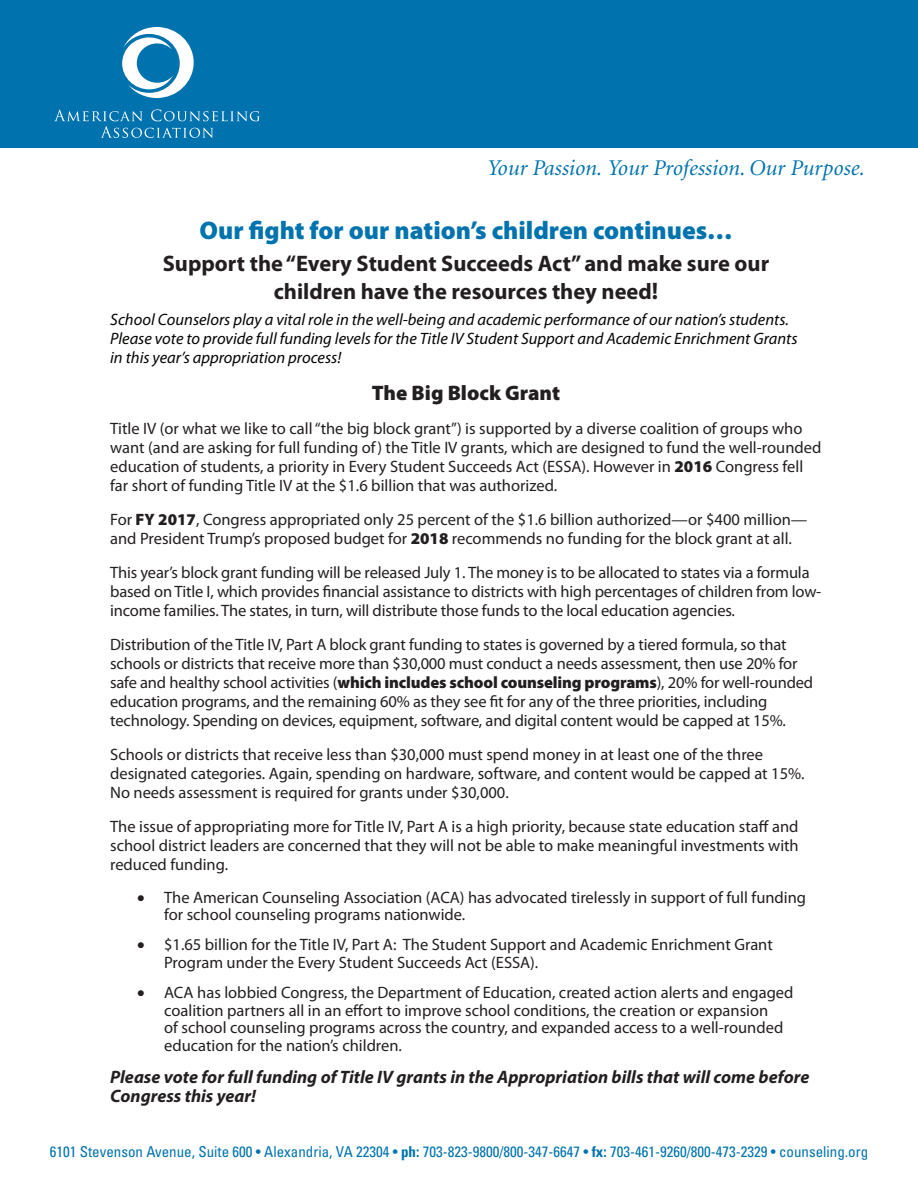
<style>
.page{position:relative;width:918px;height:1188px;background:#fff}
.page>*{position:absolute;margin:0;border:0;box-sizing:border-box;transform-origin:0 0}
.t1{font:900 25.5px "Myriad Pro";color:#0073ae}
.t2{font:700 22.5px/27.6px "Myriad Pro";color:#231f20;text-align:center}
.t3{font:italic 22.5px "Minion";color:#0073ae}
.t4{font:900 21px "Myriad Pro";color:#231f20}
.t5{font:italic 700 18px/19.4px "Myriad Pro";color:#231f20}
.t6{font:16.5px/18.9px "Myriad Pro";color:#231f20}
.t7{font:italic 16.5px/18.9px "Myriad Pro";color:#040503}
.t8{font:condensed 15px "Univers";color:#0073ae}
.s1{font-size:24px}
.s2{font-weight:900}
.s3{font-weight:700}
</style>
<div class="page">
<div style="left:0;top:0;width:918px;height:147px;background:#0073ae"></div>
<svg style="left:54px;top:109px;width:206px;height:29px"></svg>
<svg style="left:122px;top:27px;width:72px;height:71px"></svg>
<h2 class="t3" style="left:486px;top:156px;width:379px">Your Passion. Your Profession. Our Purpose.</h2>
<h1 class="t1" style="left:199px;top:214px;width:535px">Our fight for our nation’s children continues…</h1>
<h2 class="t2" style="left:163px;top:249px;width:608px">Support the “Every Student Succeeds Act” and make sure our children have the resources they need<span class="s1">!</span></h2>
<p class="t7" style="left:110px;top:309px;width:689px">School Counselors play a vital role in the well-being and academic performance of our nation’s students.<br>Please vote to provide full funding levels for the Title IV Student Support and Academic Enrichment Grants in this year’s appropriation process!</p>
<p class="t4" style="left:372px;top:379px;width:190px">The Big Block Grant</p>
<p class="t6" style="left:110px;top:419px;width:713px">Title IV (or what we like to call “the big block grant”) is supported by a diverse coalition of groups who want (and are asking for full funding of) the Title IV grants, which are designed to fund the well-rounded education of students, a priority in Every Student Succeeds Act (ESSA). However in <span class="s2">2016</span> Congress fell far short of funding Title IV at the $1.6 billion that was authorized.</p>
<p class="t6" style="left:110px;top:510px;width:699px">For <span class="s2">FY 2017</span>, Congress appropriated only 25 percent of the $1.6 billion authorized—or $400 million— and President Trump’s proposed budget for <span class="s2">2018</span> recommends no funding for the block grant at all.</p>
<p class="t6" style="left:110px;top:563px;width:713px">This year’s block grant funding will be released July 1. The money is to be allocated to states via a formula based on Title I, which provides financial assistance to districts with high percentages of children from low&shy;income families. The states, in turn, will distribute those funds to the local education agencies.</p>
<p class="t6" style="left:110px;top:635px;width:705px">Distribution of the Title IV, Part A block grant funding to states is governed by a tiered formula, so that schools or districts that receive more than $30,000 must conduct a needs assessment, then use 20% for safe and healthy school activities (<span class="s2">which includes school counseling programs</span>), 20% for well-rounded education programs, and the remaining 60% as they see fit for any of the three priorities, including technology. Spending on devices, equipment, software, and digital content would be capped at 15%.</p>
<p class="t6" style="left:110px;top:745px;width:696px">Schools or districts that receive less than $30,000 must spend money in at least one of the three designated categories. Again, spending on hardware, software, and content would be capped at 15%.<br>No needs assessment is required for grants under $30,000.</p>
<p class="t6" style="left:110px;top:817px;width:690px;text-align:justify">The issue of appropriating more for Title IV, Part A is a high priority, because state education staff and school district leaders are concerned that they will not be able to make meaningful investments with reduced funding.</p>
<p class="t6" style="left:164px;top:888px;width:644px;line-height:17.9px;text-indent:-27px">• The American Counseling Association (ACA) has advocated tirelessly in support of full funding for school counseling programs nationwide.</p>
<p class="t6" style="left:164px;top:935px;width:610px;line-height:17.9px;text-indent:-27px">• $1.65 billion for the Title IV, Part A: The Student Support and Academic Enrichment Grant<br>Program under the Every Student Succeeds Act (ESSA).</p>
<p class="t6" style="left:164px;top:983px;width:631px;line-height:17.9px;text-indent:-27px">• ACA has lobbied Congress, the Department of Education, created action alerts and engaged coalition partners all in an effort to improve school conditions, the creation or expansion<br>of school counseling programs across the country, and expanded access to a well-rounded education for the nation’s children.</p>
<p class="t5" style="left:110px;top:1066px;width:701px">Please vote for full funding of Title IV grants in the Appropriation bills that will come before<br>Congress this year!</p>
<p class="t8" style="left:50px;top:1142px;width:820px">6101 Stevenson Avenue, Suite 600 • Alexandria, VA 22304 • <span class="s3">ph:</span> 703-823-9800/800-347-6647 • <span class="s3">fx:</span> 703-461-9260/800-473-2329 • counseling.org</p>
</div>
